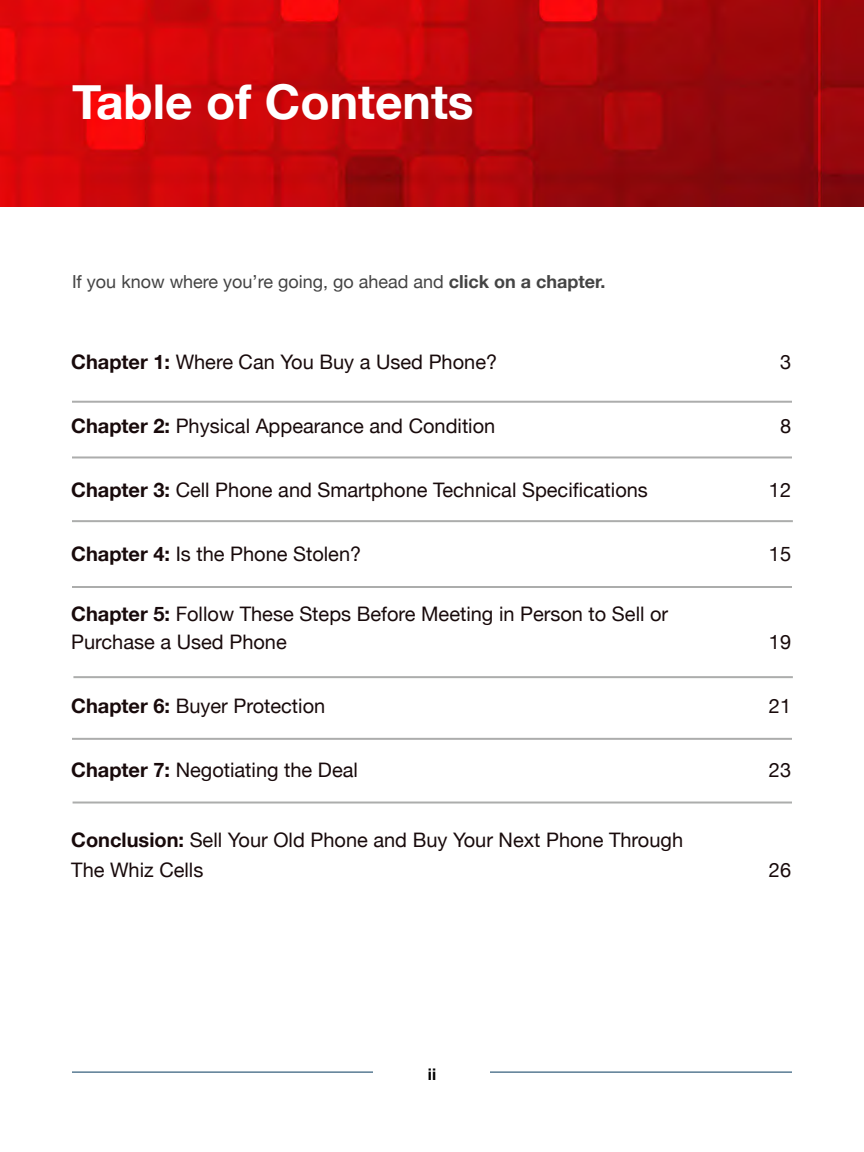
<style>
.page{position:relative;width:864px;height:1152px;background:#fff}
.page>*{position:absolute;margin:0;border:0;box-sizing:border-box;transform-origin:0 0}
.t1{font:700 48px "Helvetica Neue";color:#fff}
.t2{font:20px/28px "Helvetica Neue";color:#180a0b}
.t3{font:18px "Helvetica Neue";color:#444}
.t4{font:700 16px "Helvetica Neue";color:#000101}
.s1{font-weight:700}
</style>
<div class="page">
<hr style="left:72px;top:1072px;width:720px;height:1px;background:#063a5e">
<div style="left:374px;top:1064px;width:116px;height:16px;background:#fff"></div>
<img style="left:0;top:0;width:864px;height:206px">
<hr style="left:72px;top:401px;width:720px;height:2px;background:#acadac">
<hr style="left:72px;top:456px;width:720px;height:2px;background:#acadac">
<hr style="left:72px;top:520px;width:721px;height:2px;background:#acadac">
<hr style="left:72px;top:586px;width:720px;height:2px;background:#acadac">
<hr style="left:73px;top:676px;width:720px;height:2px;background:#acadac">
<hr style="left:72px;top:738px;width:720px;height:2px;background:#acadac">
<hr style="left:73px;top:802px;width:719px;height:2px;background:#acadac">
<h1 class="t1" style="left:72px;top:64px;width:403px">Table of Contents</h1>
<p class="t3" style="left:72px;top:269px;width:535px">If you know where you’re going, go ahead and <span class="s1">click on a chapter.</span></p>
<p class="t2" style="left:71px;top:349px;width:428px"><span class="s1">Chapter 1:</span> Where Can You Buy a Used Phone?</p>
<p class="t2" style="left:780px;top:349px;width:13px">3</p>
<p class="t2" style="left:71px;top:413px;width:426px"><span class="s1">Chapter 2:</span> Physical Appearance and Condition</p>
<p class="t2" style="left:780px;top:413px;width:13px">8</p>
<p class="t2" style="left:71px;top:477px;width:578px"><span class="s1">Chapter 3:</span> Cell Phone and Smartphone Technical Specifications</p>
<p class="t2" style="left:769px;top:477px;width:24px">12</p>
<p class="t2" style="left:71px;top:541px;width:292px"><span class="s1">Chapter 4:</span> Is the Phone Stolen?</p>
<p class="t2" style="left:769px;top:541px;width:24px">15</p>
<p class="t2" style="left:71px;top:601px;width:599px"><span class="s1">Chapter 5:</span> Follow These Steps Before Meeting in Person to Sell or<br>Purchase a Used Phone</p>
<p class="t2" style="left:769px;top:629px;width:24px">19</p>
<p class="t2" style="left:71px;top:693px;width:256px"><span class="s1">Chapter 6:</span> Buyer Protection</p>
<p class="t2" style="left:769px;top:693px;width:24px">21</p>
<p class="t2" style="left:71px;top:757px;width:288px"><span class="s1">Chapter 7:</span> Negotiating the Deal</p>
<p class="t2" style="left:769px;top:757px;width:24px">23</p>
<p class="t2" style="left:71px;top:826px;width:613px;line-height:30px"><span class="s1">Conclusion:</span> Sell Your Old Phone and Buy Your Next Phone Through<br>The Whiz Cells</p>
<p class="t4" style="left:428px;top:1062px;width:10px">ii</p>
<p class="t2" style="left:769px;top:857px;width:24px">26</p>
</div>
